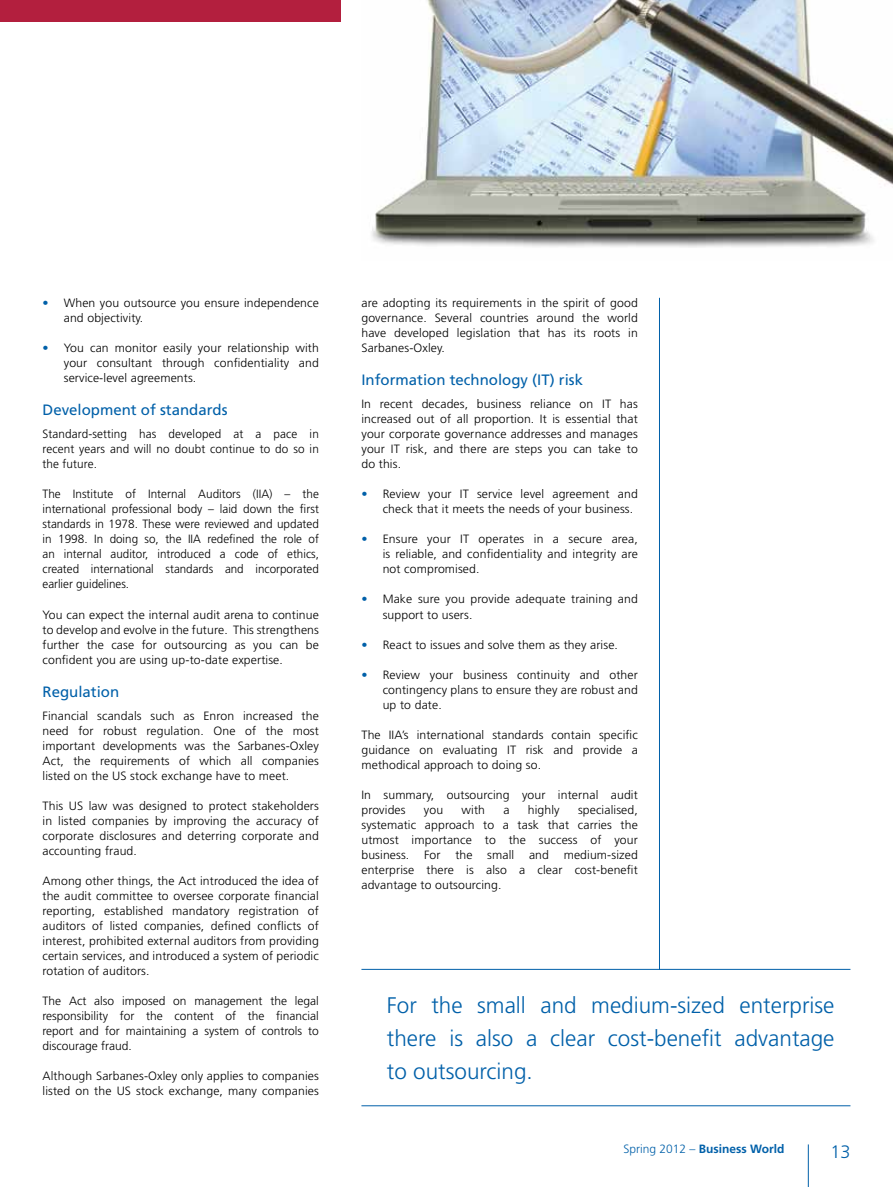
<style>
.page{position:relative;width:893px;height:1187px;background:#fff}
.page>*{position:absolute;margin:0;border:0;box-sizing:border-box;transform-origin:0 0}
.t1{font:300 22.5px/33px "Frutiger";color:#0060a9;text-align:justify}
.t2{font:300 18px "Frutiger";color:#0060a9}
.t3{font:15px "Frutiger";color:#0060a9}
.t4{font:300 12px/15px "Frutiger";letter-spacing:.01em;color:#000;text-align:justify}
.t5{font:700 12px "Frutiger";color:#0060a9}
.s1{color:#0060a9}
.s2{font-weight:300}
</style>
<div class="page">
<hr style="left:808px;top:1144px;width:1px;height:42px;background:#0060a9">
<img style="left:372px;top:0;width:521px;height:248px">
<div style="left:0;top:0;width:340px;height:21px;background:#b31f3e"></div>
<hr style="left:659px;top:298px;width:1px;height:671px;background:#0060a9">
<hr style="left:361px;top:968px;width:489px;height:1px;background:#0060a9">
<hr style="left:361px;top:1105px;width:489px;height:1px;background:#0060a9">
<p class="t4" style="left:64px;top:295px;width:257px;text-indent:-21px"><span class="s1">•</span> When you outsource you ensure independence and objectivity.</p>
<p class="t4" style="left:64px;top:340px;width:257px;text-indent:-21px"><span class="s1">•</span> You can monitor easily your relationship with your consultant through confidentiality and service-level agreements.</p>
<p class="t3" style="left:43px;top:401px;width:187px">Development of standards</p>
<p class="t4" style="left:43px;top:427px;width:278px">Standard-setting has developed at a pace in recent years and will no doubt continue to do so in the future.</p>
<p class="t4" style="left:43px;top:487px;width:278px">The Institute of Internal Auditors (IIA) – the international professional body – laid down the first standards in 1978. These were reviewed and updated in 1998. In doing so, the IIA redefined the role of an internal auditor, introduced a code of ethics, created international standards and incorporated earlier guidelines.</p>
<p class="t4" style="left:43px;top:607px;width:278px">You can expect the internal audit arena to continue to develop and evolve in the future. This strengthens further the case for outsourcing as you can be confident you are using up-to-date expertise.</p>
<p class="t3" style="left:43px;top:682px;width:78px">Regulation</p>
<p class="t4" style="left:43px;top:708px;width:278px">Financial scandals such as Enron increased the need for robust regulation. One of the most important developments was the Sarbanes-Oxley Act, the requirements of which all companies listed on the US stock exchange have to meet.</p>
<p class="t4" style="left:43px;top:798px;width:278px">This US law was designed to protect stakeholders in listed companies by improving the accuracy of corporate disclosures and deterring corporate and accounting fraud.</p>
<p class="t4" style="left:43px;top:873px;width:278px">Among other things, the Act introduced the idea of the audit committee to oversee corporate financial reporting, established mandatory registration of auditors of listed companies, defined conflicts of interest, prohibited external auditors from providing certain services, and introduced a system of periodic rotation of auditors.</p>
<p class="t4" style="left:43px;top:993px;width:278px">The Act also imposed on management the legal responsibility for the content of the financial report and for maintaining a system of controls to discourage fraud.</p>
<p class="t4" style="left:43px;top:1068px;width:278px">Although Sarbanes-Oxley only applies to companies listed on the US stock exchange, many companies</p>
<p class="t4" style="left:361px;top:295px;width:278px">are adopting its requirements in the spirit of good governance. Several countries around the world have developed legislation that has its roots in Sarbanes-Oxley.</p>
<p class="t3" style="left:361px;top:371px;width:223px">Information technology (IT) risk</p>
<p class="t4" style="left:361px;top:397px;width:278px">In recent decades, business reliance on IT has increased out of all proportion. It is essential that your corporate governance addresses and manages your IT risk, and there are steps you can take to do this.</p>
<p class="t4" style="left:383px;top:487px;width:257px;text-indent:-21px"><span class="s1">•</span> Review your IT service level agreement and check that it meets the needs of your business.</p>
<p class="t4" style="left:383px;top:532px;width:257px;text-indent:-21px"><span class="s1">•</span> Ensure your IT operates in a secure area, is reliable, and confidentiality and integrity are not compromised.</p>
<p class="t4" style="left:383px;top:592px;width:257px;text-indent:-21px"><span class="s1">•</span> Make sure you provide adequate training and support to users.</p>
<p class="t4" style="left:361px;top:637px;width:258px"><span class="s1">•</span> React to issues and solve them as they arise.</p>
<p class="t4" style="left:383px;top:667px;width:257px;text-indent:-21px"><span class="s1">•</span> Review your business continuity and other contingency plans to ensure they are robust and up to date.</p>
<p class="t4" style="left:361px;top:727px;width:278px">The IIA’s international standards contain specific guidance on evaluating IT risk and provide a methodical approach to doing so.</p>
<p class="t4" style="left:361px;top:787px;width:278px">In summary, outsourcing your internal audit provides</p>
<p class="t4" style="left:361px;top:802px;width:278px;text-indent:217px">specialised, systematic approach to a task that carries the utmost importance to the success of your business. For the small and medium-sized enterprise there is also a clear cost-benefit advantage to outsourcing.</p>
<p class="t4" style="left:424px;top:802px;width:21px">you</p>
<p class="t4" style="left:462px;top:802px;width:25px">with</p>
<p class="t4" style="left:503px;top:802px;width:8px">a</p>
<p class="t4" style="left:528px;top:802px;width:33px">highly</p>
<h1 class="t1" style="left:387px;top:989px;width:449px">For the small and medium-sized enterprise there is also a clear cost-benefit advantage to outsourcing.</h1>
<p class="t5" style="left:623px;top:1142px;width:163px"><span class="s2">Spring 2012 –</span> Business World</p>
<h2 class="t2" style="left:830px;top:1141px;width:22px">13</h2>
</div>
